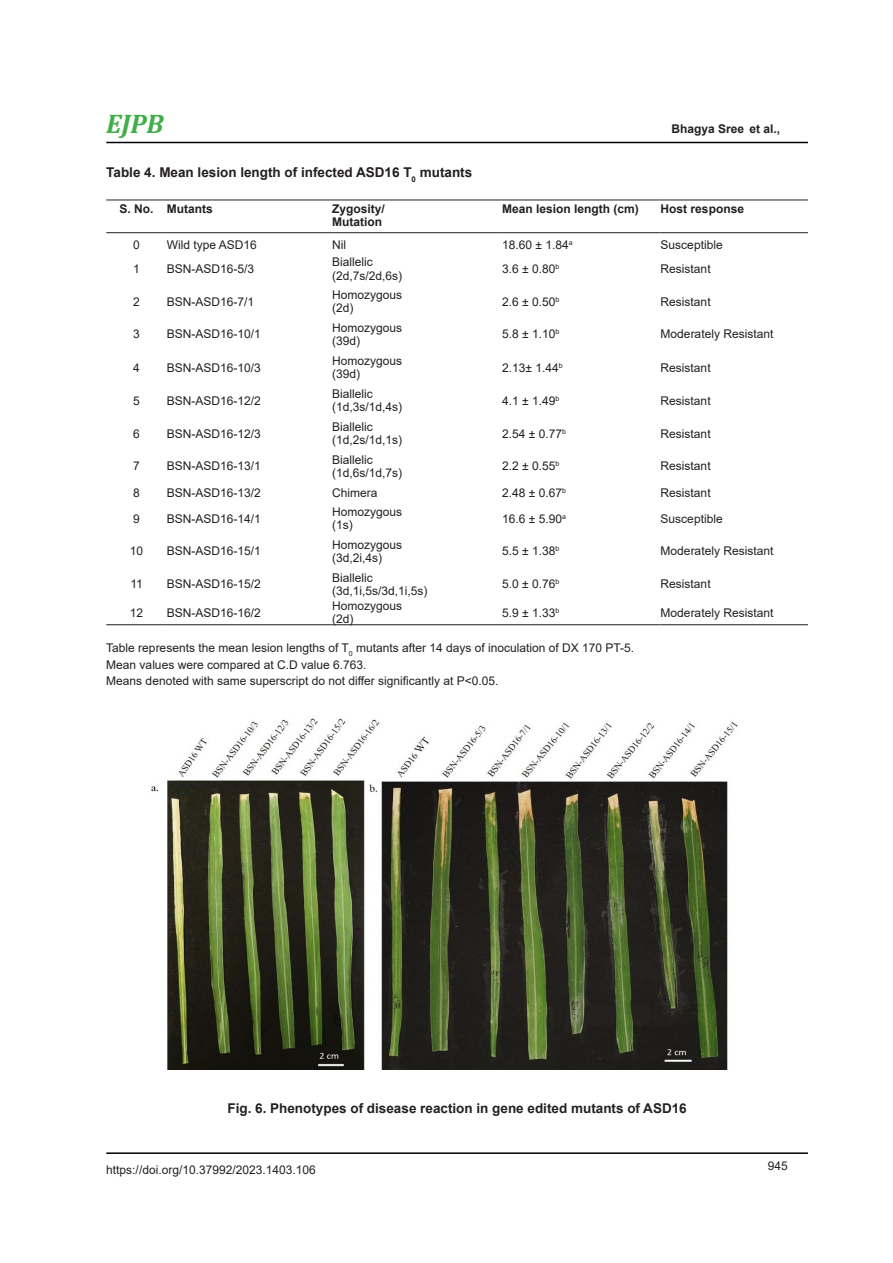
<style>
.page{position:relative;width:893px;height:1263px;background:#fff}
.page>*{position:absolute;margin:0;border:0;box-sizing:border-box;transform-origin:0 0}
.t1{font:italic 700 27px "Cambria";color:#40ae49}
.body_text{font:700 13.5px "Arial";color:#222}
.body_text-2{font:700 13.5px "Arial";color:#231f20}
.body_text-3{font:12px "Arial";color:#231f20}
.t2{font:700 12px "Arial";color:#231f20}
.t3{font:11.55px "Arial";letter-spacing:.005em;color:#222;scale:1.08 1}
.s1{font-style:italic}
.s2{font-size:7.8px}
</style>
<div class="page">
<hr style="left:106px;top:1152px;width:702px;height:2px;background:#000">
<hr style="left:106px;top:142px;width:702px;height:1px;background:#000">
<hr style="left:106px;top:624px;width:61px;height:1px;background:#231f20">
<hr style="left:167px;top:624px;width:165px;height:1px;background:#231f20">
<hr style="left:332px;top:624px;width:170px;height:1px;background:#231f20">
<hr style="left:502px;top:624px;width:159px;height:1px;background:#231f20">
<hr style="left:661px;top:624px;width:147px;height:1px;background:#231f20">
<hr style="left:106px;top:200px;width:61px;height:1px;background:#231f20">
<hr style="left:167px;top:200px;width:165px;height:1px;background:#231f20">
<hr style="left:332px;top:200px;width:170px;height:1px;background:#231f20">
<hr style="left:502px;top:200px;width:159px;height:1px;background:#231f20">
<hr style="left:661px;top:200px;width:147px;height:1px;background:#231f20">
<hr style="left:106px;top:232px;width:61px;height:1px;background:#231f20">
<hr style="left:167px;top:232px;width:165px;height:1px;background:#231f20">
<hr style="left:332px;top:232px;width:170px;height:1px;background:#231f20">
<hr style="left:502px;top:232px;width:159px;height:1px;background:#231f20">
<hr style="left:661px;top:232px;width:147px;height:1px;background:#231f20">
<img style="left:151px;top:718px;width:587px;height:352px">
<h1 class="t1" style="left:106px;top:105px;width:59px">EJPB</h1>
<p class="body_text-2" style="left:106px;top:163px;width:367px">Table 4. Mean lesion length of infected ASD16 T<sub>0</sub> mutants</p>
<p class="t2" style="left:120px;top:200px;width:36px">S. No.</p>
<p class="t2" style="left:167px;top:200px;width:47px">Mutants</p>
<p class="t2" style="left:332px;top:200px;width:54px">Zygosity/</p>
<p class="t2" style="left:332px;top:213px;width:51px">Mutation</p>
<p class="t2" style="left:671px;top:121px;width:110px">Bhagya Sree et al.,</p>
<p class="t2" style="left:502px;top:200px;width:138px">Mean lesion length (cm)</p>
<p class="t2" style="left:661px;top:200px;width:85px">Host response</p>
<p class="body_text-3" style="left:133px;top:236px;width:8px">0</p>
<p class="body_text-3" style="left:167px;top:236px;width:92px">Wild type ASD16</p>
<p class="body_text-3" style="left:332px;top:236px;width:15px">Nil</p>
<p class="body_text-3" style="left:502px;top:236px;width:72px">18.60 ± 1.84<sup>a</sup></p>
<p class="body_text-3" style="left:661px;top:236px;width:64px">Susceptible</p>
<p class="body_text-3" style="left:133px;top:260px;width:8px">1</p>
<p class="body_text-3" style="left:167px;top:260px;width:89px">BSN-ASD16-5/3</p>
<p class="body_text-3" style="left:332px;top:254px;width:42px">Biallelic</p>
<p class="body_text-3" style="left:332px;top:267px;width:72px">(2d,7s/2d,6s)</p>
<p class="body_text-3" style="left:502px;top:260px;width:59px">3.6 ± 0.80<sup>b</sup></p>
<p class="body_text-3" style="left:661px;top:260px;width:52px">Resistant</p>
<p class="body_text-3" style="left:133px;top:293px;width:8px">2</p>
<p class="body_text-3" style="left:167px;top:293px;width:89px">BSN-ASD16-7/1</p>
<p class="body_text-3" style="left:332px;top:287px;width:72px">Homozygous</p>
<p class="body_text-3" style="left:332px;top:300px;width:23px">(2d)</p>
<p class="body_text-3" style="left:133px;top:326px;width:8px">3</p>
<p class="body_text-3" style="left:167px;top:326px;width:96px">BSN-ASD16-10/1</p>
<p class="body_text-3" style="left:332px;top:319px;width:72px">Homozygous</p>
<p class="body_text-3" style="left:332px;top:333px;width:30px">(39d)</p>
<p class="body_text-3" style="left:133px;top:359px;width:8px">4</p>
<p class="body_text-3" style="left:167px;top:359px;width:96px">BSN-ASD16-10/3</p>
<p class="body_text-3" style="left:332px;top:353px;width:72px">Homozygous</p>
<p class="body_text-3" style="left:332px;top:366px;width:30px">(39d)</p>
<p class="body_text-3" style="left:133px;top:392px;width:8px">5</p>
<p class="body_text-3" style="left:167px;top:392px;width:96px">BSN-ASD16-12/2</p>
<p class="body_text-3" style="left:133px;top:425px;width:8px">6</p>
<p class="body_text-3" style="left:167px;top:425px;width:96px">BSN-ASD16-12/3</p>
<p class="body_text-3" style="left:133px;top:458px;width:8px">7</p>
<p class="body_text-3" style="left:167px;top:458px;width:96px">BSN-ASD16-13/1</p>
<p class="body_text-3" style="left:332px;top:386px;width:42px">Biallelic</p>
<p class="body_text-3" style="left:332px;top:399px;width:72px">(1d,3s/1d,4s)</p>
<p class="body_text-3" style="left:332px;top:418px;width:42px">Biallelic</p>
<p class="body_text-3" style="left:332px;top:432px;width:72px">(1d,2s/1d,1s)</p>
<p class="body_text-3" style="left:332px;top:451px;width:42px">Biallelic</p>
<p class="body_text-3" style="left:332px;top:464px;width:72px">(1d,6s/1d,7s)</p>
<p class="body_text-3" style="left:502px;top:293px;width:59px">2.6 ± 0.50<sup>b</sup></p>
<p class="body_text-3" style="left:661px;top:293px;width:52px">Resistant</p>
<p class="body_text-3" style="left:502px;top:326px;width:59px">5.8 ± 1.10<sup>b</sup></p>
<p class="body_text-3" style="left:661px;top:326px;width:114px">Moderately Resistant</p>
<p class="body_text-3" style="left:502px;top:359px;width:62px">2.13± 1.44<sup>b</sup></p>
<p class="body_text-3" style="left:661px;top:359px;width:52px">Resistant</p>
<p class="body_text-3" style="left:502px;top:392px;width:59px">4.1 ± 1.49<sup>b</sup></p>
<p class="body_text-3" style="left:661px;top:392px;width:52px">Resistant</p>
<p class="body_text-3" style="left:502px;top:425px;width:65px">2.54 ± 0.77<sup>b</sup></p>
<p class="body_text-3" style="left:661px;top:425px;width:52px">Resistant</p>
<p class="body_text-3" style="left:502px;top:458px;width:59px">2.2 ± 0.55<sup>b</sup></p>
<p class="body_text-3" style="left:661px;top:458px;width:52px">Resistant</p>
<p class="body_text-3" style="left:133px;top:484px;width:8px">8</p>
<p class="body_text-3" style="left:167px;top:484px;width:96px">BSN-ASD16-13/2</p>
<p class="body_text-3" style="left:332px;top:484px;width:47px">Chimera</p>
<p class="body_text-3" style="left:502px;top:484px;width:65px">2.48 ± 0.67<sup>b</sup></p>
<p class="body_text-3" style="left:661px;top:484px;width:52px">Resistant</p>
<p class="body_text-3" style="left:133px;top:510px;width:8px">9</p>
<p class="body_text-3" style="left:167px;top:510px;width:96px">BSN-ASD16-14/1</p>
<p class="body_text-3" style="left:332px;top:503px;width:72px">Homozygous</p>
<p class="body_text-3" style="left:332px;top:517px;width:22px">(1s)</p>
<p class="body_text-3" style="left:502px;top:510px;width:65px">16.6 ± 5.90<sup>a</sup></p>
<p class="body_text-3" style="left:661px;top:510px;width:64px">Susceptible</p>
<p class="body_text-3" style="left:130px;top:543px;width:15px">10</p>
<p class="body_text-3" style="left:167px;top:543px;width:96px">BSN-ASD16-15/1</p>
<p class="body_text-3" style="left:332px;top:536px;width:72px">Homozygous</p>
<p class="body_text-3" style="left:332px;top:549px;width:52px">(3d,2i,4s)</p>
<p class="body_text-3" style="left:130px;top:576px;width:14px">11</p>
<p class="body_text-3" style="left:167px;top:576px;width:96px">BSN-ASD16-15/2</p>
<p class="body_text-3" style="left:332px;top:569px;width:42px">Biallelic</p>
<p class="body_text-3" style="left:332px;top:582px;width:97px">(3d,1i,5s/3d,1i,5s)</p>
<p class="body_text-3" style="left:502px;top:543px;width:59px">5.5 ± 1.38<sup>b</sup></p>
<p class="body_text-3" style="left:661px;top:543px;width:114px">Moderately Resistant</p>
<p class="body_text-3" style="left:502px;top:576px;width:59px">5.0 ± 0.76<sup>b</sup></p>
<p class="body_text-3" style="left:661px;top:576px;width:52px">Resistant</p>
<p class="body_text-3" style="left:130px;top:604px;width:15px">12</p>
<p class="body_text-3" style="left:167px;top:604px;width:96px">BSN-ASD16-16/2</p>
<p class="body_text-3" style="left:332px;top:597px;width:72px">Homozygous</p>
<p class="body_text-3" style="left:332px;top:611px;width:23px">(2d)</p>
<p class="body_text-3" style="left:502px;top:604px;width:59px">5.9 ± 1.33<sup>b</sup></p>
<p class="body_text-3" style="left:661px;top:604px;width:114px">Moderately Resistant</p>
<p class="body_text-3" style="left:106px;top:640px;width:529px">Table represents the mean lesion lengths of T<sub>0</sub> mutants after 14 days of inoculation of DX 170 PT-5.</p>
<p class="body_text-3" style="left:106px;top:656px;width:262px">Mean values were compared at C.D value 6.763.</p>
<p class="body_text-3" style="left:106px;top:673px;width:394px">Means denoted with same superscript do not differ significantly at P&lt;0.05.</p>
<p class="t3" style="left:283px;top:646px;width:325px">Fig. 5. PCR analysis for the presence of <span class="s1">hpt</span> gene in T<span class="s2">0</span> mutants</p>
<p class="body_text" style="left:227px;top:1099px;width:461px">Fig. 6. Phenotypes of disease reaction in gene edited mutants of ASD16</p>
<p class="body_text-3" style="left:106px;top:1161px;width:211px">https://doi.org/10.37992/2023.1403.106</p>
<p class="body_text-3" style="left:768px;top:1157px;width:22px">945</p>
</div>
